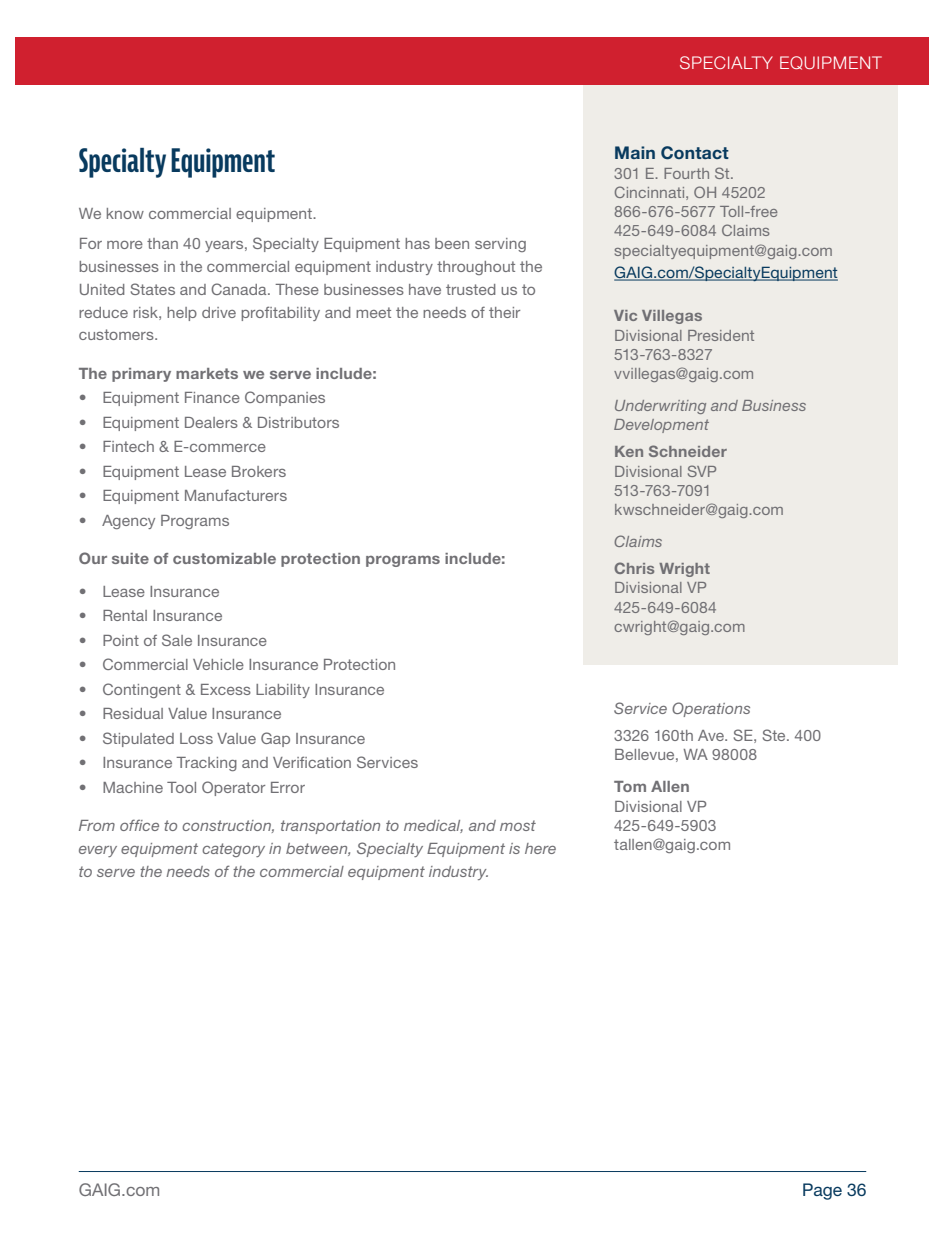
<style>
.page{position:relative;width:945px;height:1260px;background:#fff}
.page>*{position:absolute;margin:0;border:0;box-sizing:border-box;transform-origin:0 0}
.Section_Header{font:700 extra-condensed 31.5px "Bernina Sans";color:#083a5e}
.t1{font:300 17.5px "Helvetica Neue LT Std";letter-spacing:.04em;color:#fff}
.t2{font:700 17.5px "Helvetica Neue LT Std";letter-spacing:.015em;color:#083a5e}
.t3{font:17.5px "Helvetica Neue LT Std";color:#717074}
.t4{font:17.5px "Helvetica Neue LT Std";color:#083a5e}
.Body_Copy{font:15.75px/22.8px "Helvetica Neue LT Std";letter-spacing:.01em;color:#717074}
.Body_Copy-2{font:italic 15.75px/22.8px "Helvetica Neue LT Std";letter-spacing:.015em;color:#717074}
.Subhead_C__Gray{font:700 15.75px "Helvetica Neue LT Std";letter-spacing:.02em;color:#717074}
.t5{font:15.75px "Helvetica Neue LT Std";letter-spacing:.01em;color:#083a5e}
.Body_Copy-3{font:15.75px "Helvetica Neue LT Std";letter-spacing:-.015em;color:#717074}
.Body_Copy-4{font:15.75px "Helvetica Neue LT Std";letter-spacing:-.02em;color:#717074}
</style>
<div class="page">
<hr style="left:79px;top:1171px;width:787px;height:1px;background:#083a5e">
<div style="left:16px;top:37px;width:913px;height:47px;background:#d0202f"></div>
<div style="left:583px;top:85px;width:315px;height:580px;background:#efede8"></div>
<hr style="left:614px;top:280px;width:224px;height:1px;background:#083a5e">
<h1 class="Section_Header" style="left:79px;top:143px;width:198px">Specialty Equipment</h1>
<p class="Body_Copy" style="left:79px;top:202px;width:240px">We know commercial equipment.</p>
<p class="Body_Copy" style="left:79px;top:232px;width:465px">For more than 40 years, Specialty Equipment has been serving businesses in the commercial equipment industry throughout the United States and Canada. These businesses have trusted us to reduce risk, help drive profitability and meet the needs of their customers.</p>
<h2 class="Subhead_C__Gray" style="left:79px;top:363px;width:300px">The primary markets we serve include:</h2>
<p class="Body_Copy" style="left:79px;top:386px;width:249px">• Equipment Finance Companies</p>
<p class="Body_Copy" style="left:79px;top:411px;width:263px">• Equipment Dealers &amp; Distributors</p>
<p class="Body_Copy" style="left:79px;top:435px;width:189px">• Fintech &amp; E-commerce</p>
<p class="Body_Copy" style="left:79px;top:460px;width:209px">• Equipment Lease Brokers</p>
<p class="Body_Copy" style="left:79px;top:484px;width:210px">• Equipment Manufacturers</p>
<p class="Body_Copy" style="left:79px;top:509px;width:153px">• Agency Programs</p>
<h2 class="Subhead_C__Gray" style="left:79px;top:549px;width:428px">Our suite of customizable protection programs include:</h2>
<p class="Body_Copy" style="left:79px;top:580px;width:142px">• Lease Insurance</p>
<p class="Body_Copy" style="left:79px;top:604px;width:145px">• Rental Insurance</p>
<p class="Body_Copy" style="left:79px;top:629px;width:190px">• Point of Sale Insurance</p>
<p class="Body_Copy" style="left:79px;top:653px;width:319px">• Commercial Vehicle Insurance Protection</p>
<p class="Body_Copy" style="left:79px;top:678px;width:307px">• Contingent &amp; Excess Liability Insurance</p>
<p class="Body_Copy" style="left:79px;top:702px;width:204px">• Residual Value Insurance</p>
<p class="Body_Copy" style="left:79px;top:727px;width:288px">• Stipulated Loss Value Gap Insurance</p>
<p class="Body_Copy" style="left:79px;top:751px;width:341px">• Insurance Tracking and Verification Services</p>
<p class="Body_Copy" style="left:79px;top:776px;width:228px">• Machine Tool Operator Error</p>
<p class="Body_Copy-2" style="left:79px;top:814px;width:480px">From office to construction, transportation to medical, and most every equipment category in between, Specialty Equipment is here to serve the needs of the commercial equipment industry.</p>
<p class="t1" style="left:679px;top:52px;width:204px">SPECIALTY EQUIPMENT</p>
<p class="t2" style="left:614px;top:142px;width:116px">Main Contact</p>
<p class="Body_Copy" style="left:614px;top:162px;width:122px">301 E. Fourth St.</p>
<p class="Body_Copy" style="left:614px;top:181px;width:153px">Cincinnati, OH 45202</p>
<p class="Body_Copy" style="left:614px;top:200px;width:165px">866-676-5677 Toll-free</p>
<p class="Body_Copy" style="left:614px;top:219px;width:157px">425-649-6084 Claims</p>
<p class="Body_Copy" style="left:614px;top:239px;width:220px">specialtyequipment@gaig.com</p>
<p class="t5" style="left:614px;top:263px;width:225px">GAIG.com/SpecialtyEquipment</p>
<p class="Subhead_C__Gray" style="left:614px;top:306px;width:90px">Vic Villegas</p>
<p class="Body_Copy" style="left:614px;top:323px;width:142px">Divisional President</p>
<p class="Body_Copy-3" style="left:614px;top:345px;width:100px">513-763-8327</p>
<p class="Body_Copy" style="left:614px;top:362px;width:142px">vvillegas@gaig.com</p>
<p class="Body_Copy-2" style="left:614px;top:395px;width:194px;line-height:19.2px">Underwriting and Business<br>Development</p>
<p class="Subhead_C__Gray" style="left:614px;top:442px;width:114px">Ken Schneider</p>
<p class="Body_Copy" style="left:614px;top:459px;width:104px">Divisional SVP</p>
<p class="Body_Copy-4" style="left:614px;top:481px;width:99px">513-763-7091</p>
<p class="Body_Copy" style="left:614px;top:498px;width:171px">kwschneider@gaig.com</p>
<p class="Body_Copy-2" style="left:614px;top:530px;width:50px">Claims</p>
<p class="Subhead_C__Gray" style="left:614px;top:559px;width:97px">Chris Wright</p>
<p class="Body_Copy" style="left:614px;top:576px;width:94px">Divisional VP</p>
<p class="Body_Copy" style="left:614px;top:595px;width:104px">425-649-6084</p>
<p class="Body_Copy" style="left:614px;top:615px;width:133px">cwright@gaig.com</p>
<p class="Body_Copy-2" style="left:614px;top:697px;width:138px">Service Operations</p>
<p class="Body_Copy" style="left:614px;top:724px;width:209px">3326 160th Ave. SE, Ste. 400</p>
<p class="Body_Copy" style="left:614px;top:743px;width:144px">Bellevue, WA 98008</p>
<p class="Subhead_C__Gray" style="left:614px;top:777px;width:77px">Tom Allen</p>
<p class="Body_Copy" style="left:614px;top:794px;width:94px">Divisional VP</p>
<p class="Body_Copy" style="left:614px;top:814px;width:104px">425-649-5903</p>
<p class="Body_Copy" style="left:614px;top:833px;width:119px">tallen@gaig.com</p>
<p class="t3" style="left:79px;top:1179px;width:83px">GAIG.com</p>
<p class="t4" style="left:802px;top:1179px;width:66px">Page 36</p>
</div>
